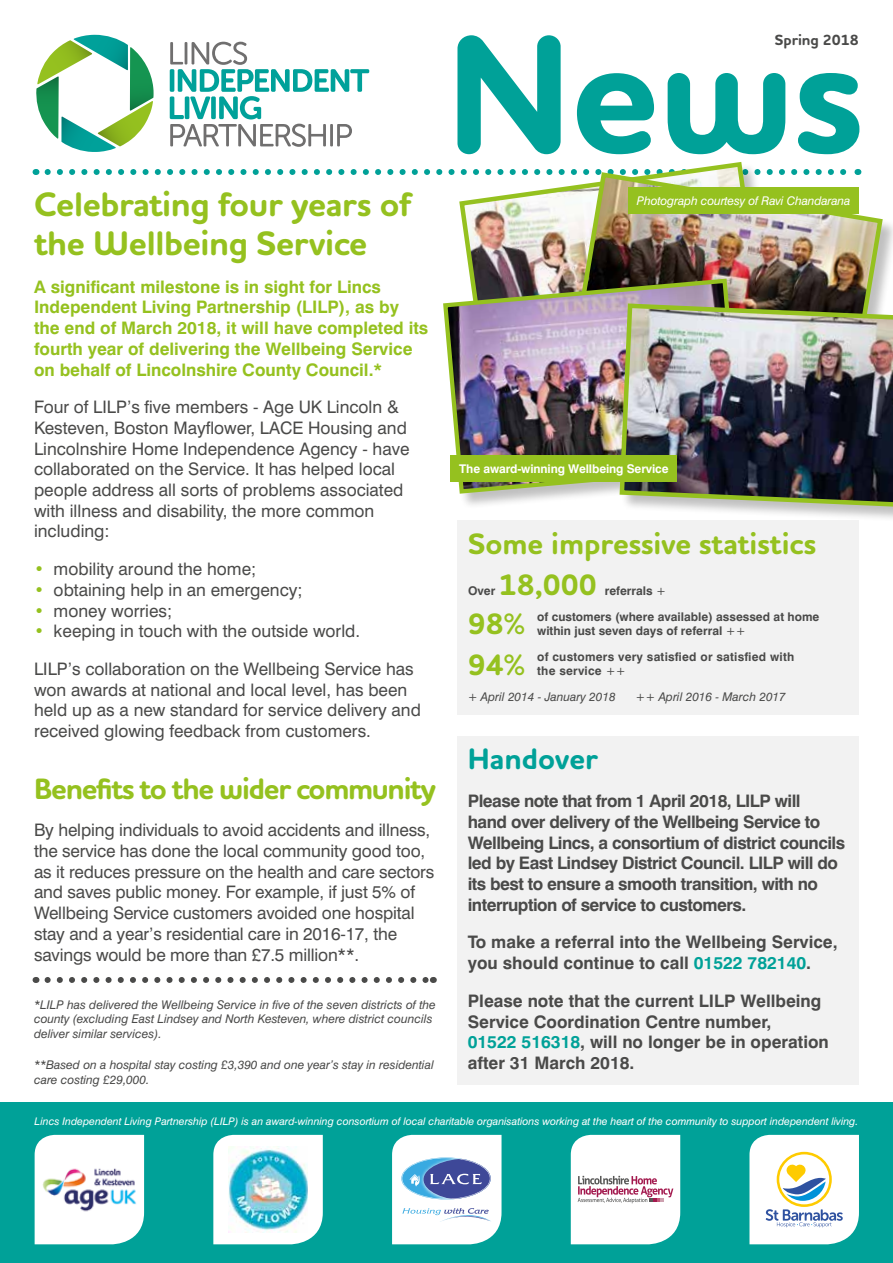
<style>
.page{position:relative;width:893px;height:1263px;background:#fff}
.page>*{position:absolute;margin:0;border:0;box-sizing:border-box;transform-origin:0 0}
.t1{font:700 169.95px "Houschka Rounded";color:#00a198}
.t2{font:700 34.5px/39px "Houschka Rounded";letter-spacing:-.01em;color:#95c11f}
.t3{font:700 30px "Houschka Rounded";letter-spacing:-.005em;color:#95c11f}
.t4{font:700 30px "Houschka Rounded";letter-spacing:-.045em;color:#95c11f}
.t5{font:700 30px "Houschka Rounded";color:#00a198}
.t6{font:17.25px/20.7px "Swiss 721 BT";color:#4a4a49}
.t7{font:700 17.25px/20.7px "Swiss 721 BT";letter-spacing:-.03em;color:#4a4a49}
.t8{font:700 17.25px/20.7px "Swiss 721 BT";color:#4a4a49}
.t9{font:700 17.25px/20.7px "Swiss 721 BT";color:#95c11f}
.t10{font:700 15px "Houschka Rounded";color:#4a4a49}
.t11{font:italic 12px/14.4px "Swiss 721 BT";color:#4a4a49}
.t12{font:700 12px/14.4px "Swiss 721 BT";color:#4a4a49}
.t13{font:700 12px/14.4px "Swiss 721 BT";letter-spacing:.02em;color:#4a4a49}
.t14{font:italic 12px "Swiss 721 BT";letter-spacing:-.01em;color:#fff}
.t15{font:700 12px "Swiss 721 BT";letter-spacing:-.01em;color:#fff}
.t16{font:italic 10.5px "Swiss 721 BT";color:#fff}
.s1{color:#95c11f}
.s2{font-weight:400;font-style:italic}
.s3{color:#00a198}
</style>
<div class="page">
<svg style="left:48px;top:169px;width:798px;height:6px"></svg>
<img style="left:457px;top:162px;width:314px;height:114px">
<img style="left:568px;top:170px;width:317px;height:131px">
<div style="left:0;top:1102px;width:893px;height:161px;background:#00a198"></div>
<svg style="left:170px;top:42px;width:199px;height:105px"></svg>
<svg style="left:36px;top:35px;width:118px;height:117px"></svg>
<div style="left:444px;top:279px;width:315px;height:231px;background:#000;opacity:.25"></div>
<img style="left:443px;top:276px;width:302px;height:220px">
<div style="left:620px;top:304px;width:273px;height:219px;background:#000;opacity:.25"></div>
<img style="left:617px;top:301px;width:276px;height:208px">
<div style="left:451px;top:455px;width:226px;height:27px;background:#95c11f"></div>
<div style="left:628px;top:188px;width:231px;height:26px;background:#95c11f"></div>
<svg style="left:749px;top:1135px;width:110px;height:109px;background:#e6ede7"></svg>
<svg style="left:571px;top:1135px;width:109px;height:109px;background:#f0eef0"></svg>
<svg style="left:213px;top:1135px;width:110px;height:109px;background:#eef8f8"></svg>
<img style="left:229px;top:1146px;width:79px;height:86px">
<div style="left:35px;top:1135px;width:109px;height:109px;background:#fff"></div>
<img style="left:42px;top:1160px;width:95px;height:59px">
<svg style="left:392px;top:1135px;width:109px;height:109px;background:#cbd9e9"></svg>
<div style="left:457px;top:736px;width:402px;height:348px;background:#f2f2f2"></div>
<div style="left:457px;top:521px;width:402px;height:194px;background:#f2f2f2"></div>
<svg style="left:48px;top:977px;width:379px;height:6px"></svg>
<h2 class="t2" style="left:34px;top:185px;width:380px">Celebrating four years of the Wellbeing Service</h2>
<p class="t9" style="left:34px;top:276px;width:396px">A significant milestone is in sight for Lincs Independent Living Partnership (LILP), as by the end of March 2018, it will have completed its fourth year of delivering the Wellbeing Service on behalf of Lincolnshire County Council.*</p>
<p class="t6" style="left:34px;top:397px;width:377px">Four of LILP’s five members - Age UK Lincoln &amp; Kesteven, Boston Mayflower, LACE Housing and Lincolnshire Home Independence Agency - have collaborated on the Service. It has helped local people address all sorts of problems associated with illness and disability, the more common including:</p>
<p class="t6" style="left:34px;top:558px;width:224px"><span class="s1">•</span> mobility around the home;</p>
<p class="t6" style="left:34px;top:579px;width:270px"><span class="s1">•</span> obtaining help in an emergency;</p>
<p class="t6" style="left:34px;top:600px;width:140px"><span class="s1">•</span> money worries;</p>
<p class="t6" style="left:34px;top:612px;width:381px;line-height:37.7px"><span class="s1">•</span> keeping in touch with the outside world.<br>LILP’s collaboration on the Wellbeing Service has</p>
<p class="t6" style="left:34px;top:679px;width:388px">won awards at national and local level, has been held up as a new standard for service delivery and received glowing feedback from customers.</p>
<h3 class="t4" style="left:34px;top:769px;width:403px">Benefits to the wider community</h3>
<p class="t6" style="left:34px;top:820px;width:402px">By helping individuals to avoid accidents and illness, the service has done the local community good too, as it reduces pressure on the health and care sectors and saves public money. For example, if just 5% of Wellbeing Service customers avoided one hospital stay and a year’s residential care in 2016-17, the savings would be more than £7.5 million**.</p>
<p class="t11" style="left:34px;top:997px;width:403px">*LILP has delivered the Wellbeing Service in five of the seven districts of the county (excluding East Lindsey and North Kesteven, where district councils deliver similar services).</p>
<p class="t11" style="left:34px;top:1057px;width:401px">**Based on a hospital stay costing £3,390 and one year’s stay in residential care costing £29,000.</p>
<p class="t10" style="left:775px;top:31px;width:86px">Spring 2018</p>
<h1 class="t1" style="left:446px;top:-14px;width:420px">News</h1>
<p class="t14" style="left:637px;top:194px;width:215px">Photograph courtesy of Ravi Chandarana</p>
<p class="t15" style="left:459px;top:461px;width:211px">The award-winning Wellbeing Service</p>
<h3 class="t3" style="left:468px;top:525px;width:350px">Some impressive statistics</h3>
<p class="t12" style="left:468px;top:583px;width:29px">Over</p>
<h3 class="t3" style="left:499px;top:565px;width:100px">18,000</h3>
<p class="t12" style="left:605px;top:583px;width:63px">referrals <span class="s2">+</span></p>
<h3 class="t3" style="left:468px;top:605px;width:59px">98%</h3>
<p class="t12" style="left:537px;top:609px;width:284px">of customers (where available) assessed at home within just seven days of referral <span class="s2">++</span></p>
<h3 class="t3" style="left:468px;top:645px;width:59px">94%</h3>
<p class="t13" style="left:537px;top:649px;width:259px">of customers very satisfied or satisfied with the service <span class="s2">++</span></p>
<p class="t11" style="left:468px;top:689px;width:149px">+ April 2014 - January 2018</p>
<p class="t11" style="left:635px;top:689px;width:152px">++ April 2016 - March 2017</p>
<h3 class="t5" style="left:468px;top:740px;width:132px">Handover</h3>
<p class="t7" style="left:468px;top:790px;width:379px">Please note that from 1 April 2018, LILP will<br>hand over delivery of the Wellbeing Service to Wellbeing Lincs, a consortium of district councils led by East Lindsey District Council. LILP will do its best to ensure a smooth transition, with no interruption of service to customers.</p>
<p class="t8" style="left:468px;top:932px;width:371px">To make a referral into the Wellbeing Service, you should continue to call <span class="s3">01522 782140</span>.</p>
<p class="t8" style="left:468px;top:990px;width:363px">Please note that the current LILP Wellbeing Service Coordination Centre number,<br><span class="s3">01522 516318</span>, will no longer be in operation after 31 March 2018.</p>
<p class="t16" style="left:35px;top:1115px;width:825px">Lincs Independent Living Partnership (LILP) is an award-winning consortium of local charitable organisations working at the heart of the community to support independent living.</p>
</div>
